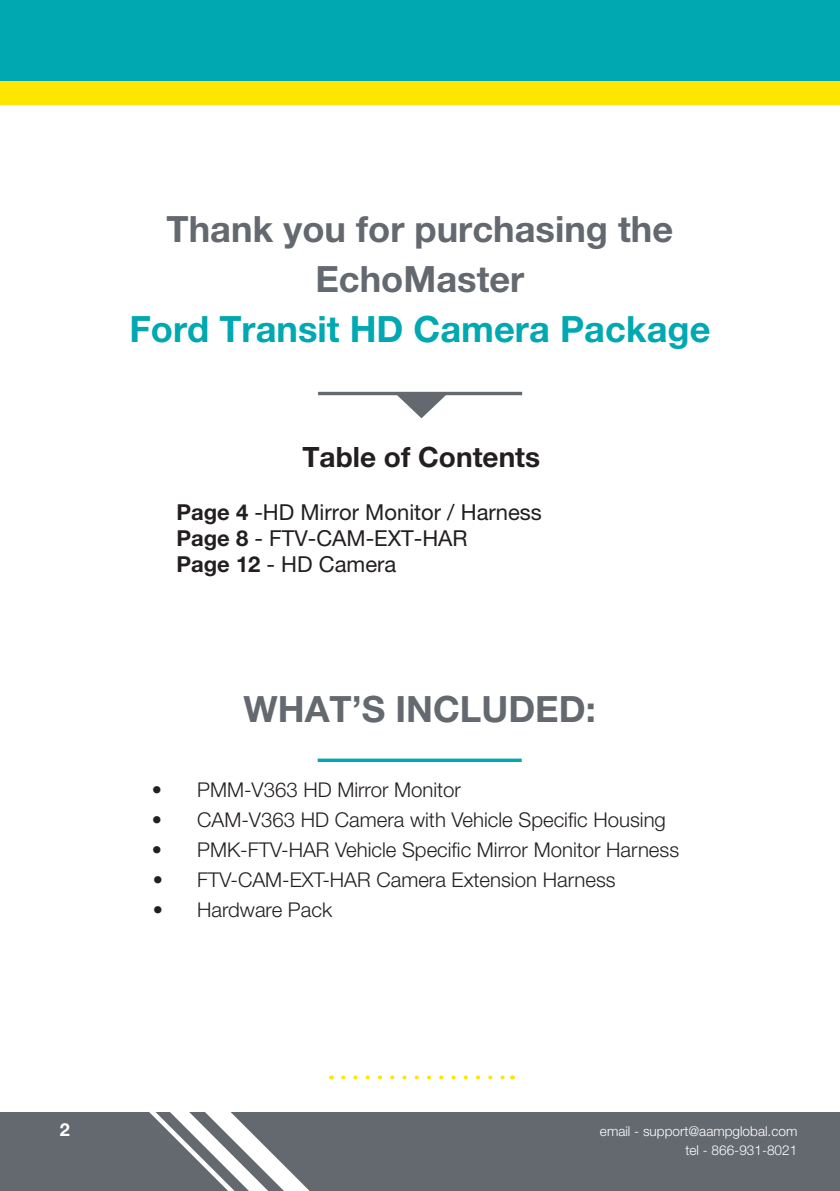
<style>
.page{position:relative;width:840px;height:1191px;background:#fff}
.page>*{position:absolute;margin:0;border:0;box-sizing:border-box;transform-origin:0 0}
.t1{font:700 36.2px/49.8px "Helvetica Neue LT Pro";color:#64686f;text-align:center}
.t2{font:700 36.2px "Helvetica Neue LT Pro";color:#00a8b1}
.t3{font:700 28px "Helvetica Neue LT Pro";color:#231f20}
.t4{font:22px/26.4px "Helvetica Neue LT Pro";color:#231f20}
.t5{font:300 20.4px "Helvetica Neue LT Pro";color:#231f20}
.t6{font:700 18px "Helvetica Neue LT Pro";color:#fff}
.t7{font:300 13.6px/18.2px "Helvetica Neue LT Pro";color:#fff;text-align:right}
.s1{font-weight:700}
</style>
<div class="page">
<div style="left:0;top:1111px;width:839px;height:80px;background:#64686f"></div>
<div style="left:0;top:6px;width:839px;height:99px;background:#ffe601"></div>
<div style="left:0;top:0;width:839px;height:80px;background:#00a8b1"></div>
<hr style="left:318px;top:392px;width:204px;height:3px;background:#64686f">
<svg style="left:317px;top:758px;width:204px;height:4px"></svg>
<svg style="left:395px;top:395px;width:52px;height:23px"></svg>
<svg style="left:89px;top:1075px;width:416px;height:116px"></svg>
<h1 class="t1" style="left:166px;top:203px;width:508px">Thank you for purchasing the<br>EchoMaster</h1>
<h1 class="t2" style="left:129px;top:306px;width:582px">Ford Transit HD Camera Package</h1>
<h2 class="t3" style="left:302px;top:439px;width:239px">Table of Contents</h2>
<p class="t4" style="left:176px;top:498px;width:367px"><span class="s1">Page 4</span> -HD Mirror Monitor / Harness<br><span class="s1">Page 8</span> - FTV-CAM-EXT-HAR<br><span class="s1">Page 12</span> - HD Camera</p>
<h1 class="t1" style="left:243px;top:683px;width:353px">WHAT’S INCLUDED:</h1>
<p class="t5" style="left:152px;top:777px;width:310px">• PMM-V363 HD Mirror Monitor</p>
<p class="t5" style="left:152px;top:807px;width:515px">• CAM-V363 HD Camera with Vehicle Specific Housing</p>
<p class="t5" style="left:152px;top:837px;width:528px">• PMK-FTV-HAR Vehicle Specific Mirror Monitor Harness</p>
<p class="t5" style="left:153px;top:867px;width:464px">• FTV-CAM-EXT-HAR Camera Extension Harness</p>
<p class="t5" style="left:153px;top:897px;width:181px">• Hardware Pack</p>
<p class="t6" style="left:60px;top:1118px;width:12px">2</p>
<p class="t7" style="left:599px;top:1122px;width:199px">email - support@aampglobal.com tel - 866-931-8021</p>
</div>
